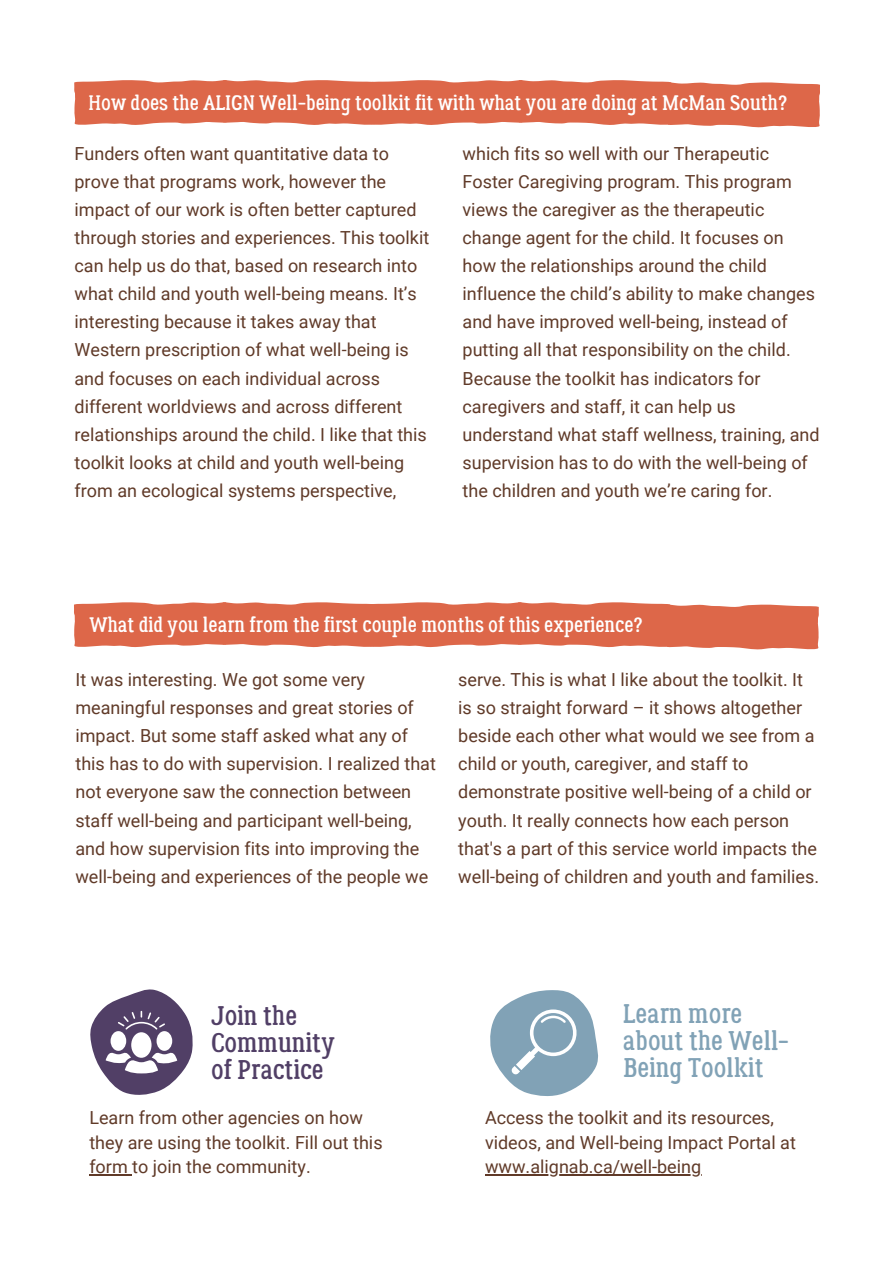
<style>
.page{position:relative;width:894px;height:1264px;background:#fff}
.page>*{position:absolute;margin:0;border:0;box-sizing:border-box;transform-origin:0 0}
.t1{font:27px/27px "Lumberjack";color:#81a2b6}
.t2{font:27px/27px "Lumberjack";color:#513f66}
.t3{font:21px "Lumberjack";color:#fff}
.t4{font:18px/28.2px "Roboto";color:#603a28}
</style>
<div class="page">
<svg style="left:74px;top:602px;width:745px;height:48px;background:#e1795e"></svg>
<svg style="left:90px;top:989px;width:103px;height:106px"></svg>
<svg style="left:490px;top:990px;width:108px;height:106px"></svg>
<hr style="left:89px;top:1174px;width:43px;height:1px;background:#603a28">
<hr style="left:485px;top:1174px;width:216px;height:1px;background:#603a28">
<svg style="left:74px;top:80px;width:746px;height:48px;background:#e1795e"></svg>
<p class="t3" style="left:88px;top:89px;width:700px">How does the ALIGN Well-being toolkit fit with what you are doing at McMan South?</p>
<p class="t4" style="left:462px;top:138px;width:358px">which fits so well with our Therapeutic Foster Caregiving program. This program views the caregiver as the therapeutic change agent for the child. It focuses on how the relationships around the child influence the child’s ability to make changes and have improved well-being, instead of putting all that responsibility on the child.<br>Because the toolkit has indicators for caregivers and staff, it can help us understand what staff wellness, training, and supervision has to do with the well-being of the children and youth we’re caring for.</p>
<p class="t4" style="left:74px;top:138px;width:356px">Funders often want quantitative data to prove that programs work, however the impact of our work is often better captured through stories and experiences. This toolkit can help us do that, based on research into what child and youth well-being means. It’s interesting because it takes away that Western prescription of what well-being is and focuses on each individual across different worldviews and across different relationships around the child. I like that this toolkit looks at child and youth well-being from an ecological systems perspective,</p>
<p class="t3" style="left:89px;top:611px;width:555px">What did you learn from the first couple months of this experience?</p>
<p class="t4" style="left:75px;top:664px;width:362px">It was interesting. We got some very meaningful responses and great stories of impact. But some staff asked what any of this has to do with supervision. I realized that not everyone saw the connection between staff well-being and participant well-being, and how supervision fits into improving the well-being and experiences of the people we</p>
<p class="t4" style="left:458px;top:664px;width:362px">serve. This is what I like about the toolkit. It is so straight forward – it shows altogether beside each other what would we see from a child or youth, caregiver, and staff to demonstrate positive well-being of a child or youth. It really connects how each person that's a part of this service world impacts the well-being of children and youth and families.</p>
<h1 class="t2" style="left:211px;top:1002px;width:125px">Join the<br>Community of Practice</h1>
<p class="t4" style="left:89px;top:1104px;width:294px;line-height:24.8px">Learn from other agencies on how they are using the toolkit. Fill out this form to join the community.</p>
<h1 class="t1" style="left:622px;top:1000px;width:167px">Learn more about the Well-<br>Being Toolkit</h1>
<p class="t4" style="left:485px;top:1104px;width:312px;line-height:24.8px">Access the toolkit and its resources, videos, and Well-being Impact Portal at www.alignab.ca/well-being</p>
</div>
